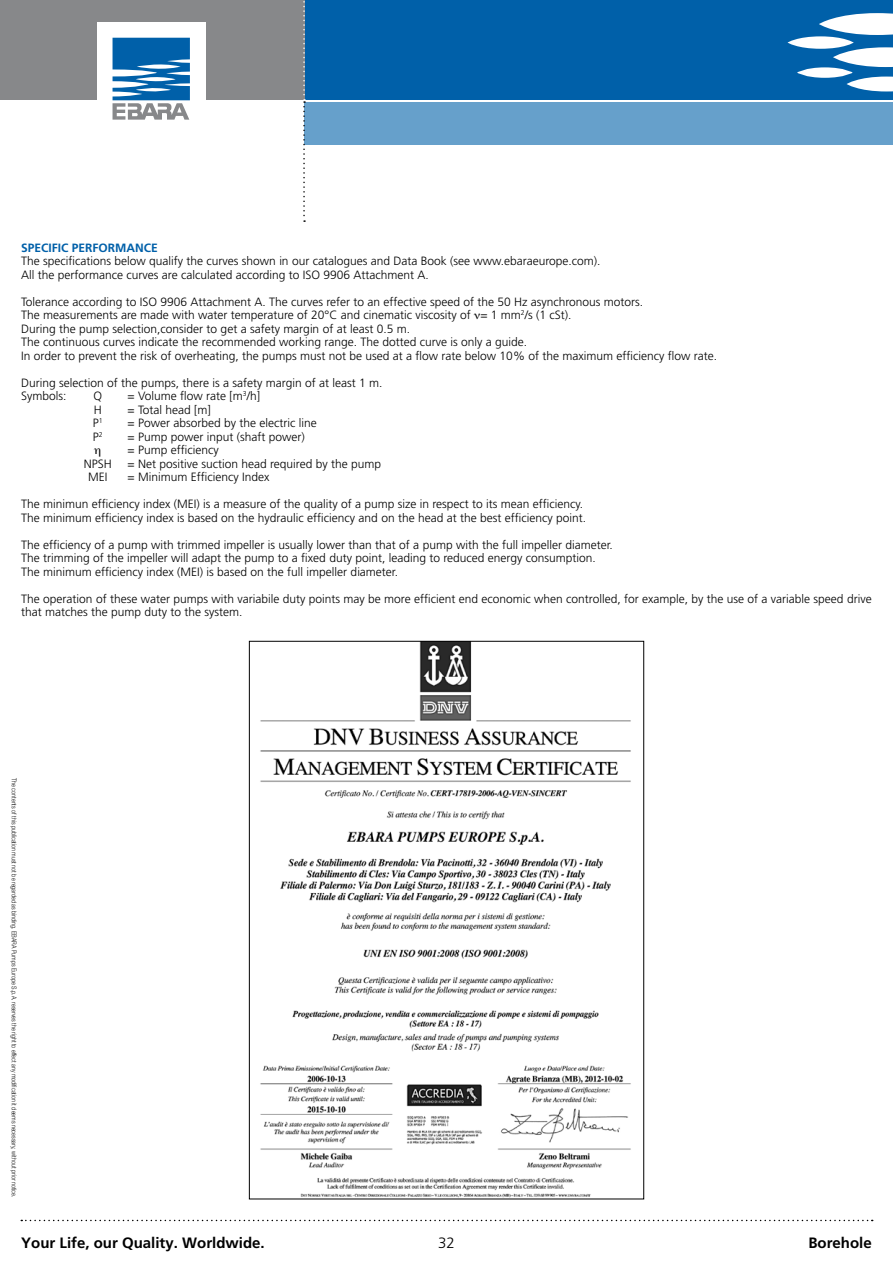
<style>
.page{position:relative;width:893px;height:1263px;background:#fff}
.page>*{position:absolute;margin:0;border:0;box-sizing:border-box;transform-origin:0 0}
.t1{font:700 15px "Frutiger";color:#000}
.t2{font:300 15px "Frutiger";color:#000}
.t3{font:300 12px/13.5px "Frutiger";color:#000}
.t4{font:700 12px "Frutiger";color:#0060a9}
.t5{font:300 6.75px "Helvetica Neue";color:#000;scale:.8 1}
</style>
<div class="page">
<img style="left:260px;top:643px;width:371px;height:554px">
<svg style="left:21px;top:1220px;width:852px;height:1px"></svg>
<div style="left:304px;top:0;width:589px;height:100px;background:#0060a9"></div>
<svg style="left:819px;top:13px;width:74px;height:78px"></svg>
<svg style="left:797px;top:67px;width:56px;height:11px"></svg>
<svg style="left:788px;top:36px;width:66px;height:13px"></svg>
<div style="left:304px;top:102px;width:589px;height:43px;background:#66a0cb"></div>
<div style="left:0;top:0;width:304px;height:100px;background:#87888a"></div>
<svg style="left:303px;top:0;width:2px;height:222px"></svg>
<div style="left:97px;top:22px;width:108px;height:113px;background:#fff"></div>
<svg style="left:113px;top:38px;width:77px;height:82px"></svg>
<p class="t4" style="left:21px;top:240px;width:138px">SPECIFIC PERFORMANCE</p>
<p class="t3" style="left:21px;top:254px;width:581px">The specifications below qualify the curves shown in our catalogues and Data Book (see www.ebaraeurope.com).<br>All the performance curves are calculated according to ISO 9906 Attachment A.</p>
<p class="t3" style="left:21px;top:295px;width:697px">Tolerance according to ISO 9906 Attachment A. The curves refer to an effective speed of the 50 Hz asynchronous motors.<br>The measurements are made with water temperature of 20°C and cinematic viscosity of = 1 mm<sup>2</sup>/s (1 cSt).<br>During the pump selection,consider to get a safety margin of at least 0.5 m.<br>The continuous curves indicate the recommended working range. The dotted curve is only a guide.<br>In order to prevent the risk of overheating, the pumps must not be used at a flow rate below 10% of the maximum efficiency flow rate.</p>
<p class="t3" style="left:21px;top:376px;width:363px">During selection of the pumps, there is a safety margin of at least 1 m.<br>Symbols:</p>
<p class="t3" style="left:93px;top:389px;width:10px">Q</p>
<p class="t3" style="left:128px;top:389px;width:134px">= Volume flow rate [m<sup>3</sup>/h]</p>
<p class="t3" style="left:94px;top:403px;width:10px">H</p>
<p class="t3" style="left:128px;top:403px;width:85px">= Total head [m]</p>
<p class="t3" style="left:93px;top:416px;width:11px">P<sup>1</sup></p>
<p class="t3" style="left:128px;top:416px;width:191px">= Power absorbed by the electric line</p>
<p class="t3" style="left:93px;top:430px;width:11px">P<sup>2</sup></p>
<p class="t3" style="left:128px;top:430px;width:179px">= Pump power input (shaft power) = Pump efficiency</p>
<p class="t3" style="left:84px;top:457px;width:30px">NPSH</p>
<p class="t3" style="left:128px;top:457px;width:255px">= Net positive suction head required by the pump</p>
<p class="t3" style="left:88px;top:470px;width:21px">MEI</p>
<p class="t3" style="left:128px;top:470px;width:143px">= Minimum Efficiency Index</p>
<p class="t3" style="left:21px;top:497px;width:566px">The minimun efficiency index (MEI) is a measure of the quality of a pump size in respect to its mean efficiency.<br>The minimum efficiency index is based on the hydraulic efficiency and on the head at the best efficiency point.</p>
<p class="t3" style="left:21px;top:538px;width:593px">The efficiency of a pump with trimmed impeller is usually lower than that of a pump with the full impeller diameter.<br>The trimming of the impeller will adapt the pump to a fixed duty point, leading to reduced energy consumption.<br>The minimum efficiency index (MEI) is based on the full impeller diameter.</p>
<p class="t3" style="left:21px;top:592px;width:852px">The operation of these water pumps with variabile duty points may be more efficient end economic when controlled, for example, by the use of a variable speed drive that matches the pump duty to the system.</p>
<p class="t5" style="left:18px;top:778px;width:525px;rotate:90deg">The contents of this publication must not be regarded as binding. EBARA Pumps Europe S.p.A. reserves the right to effect any modification it deems necessary, without prior notice.</p>
<p class="t1" style="left:21px;top:1233px;width:245px">Your Life, our Quality. Worldwide.</p>
<p class="t2" style="left:438px;top:1234px;width:18px">32</p>
<p class="t1" style="left:808px;top:1233px;width:65px">Borehole</p>
</div>
